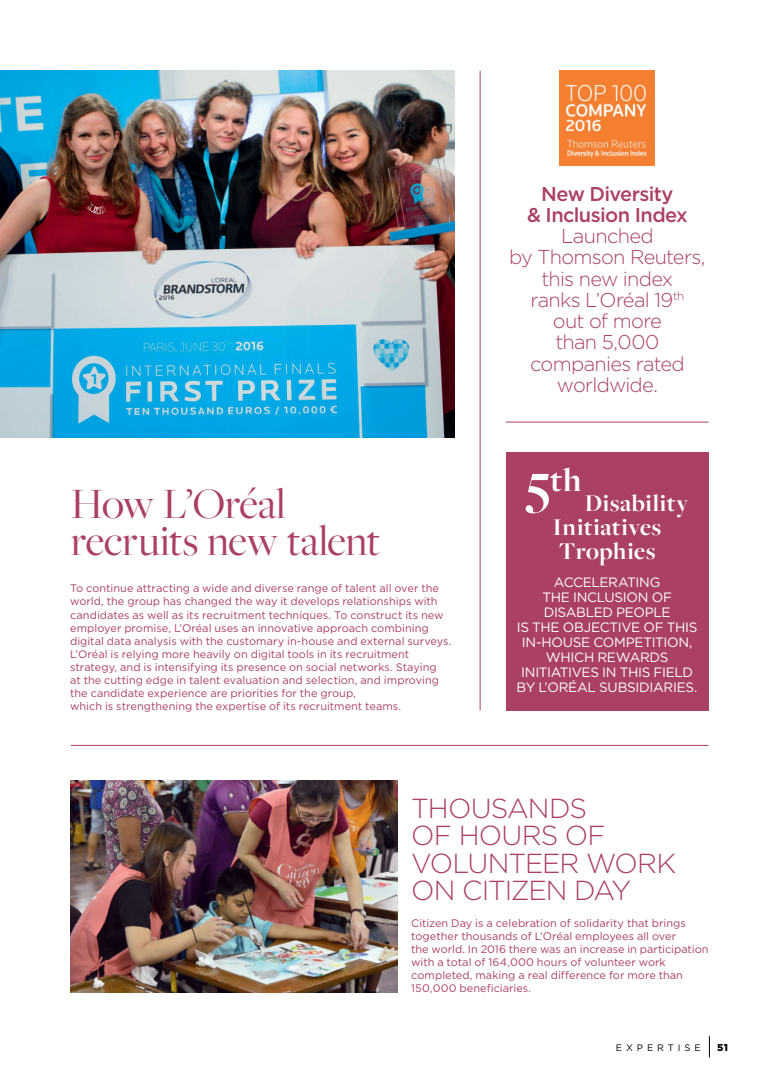
<style>
.page{position:relative;width:780px;height:1081px;background:#fff}
.page>*{position:absolute;margin:0;border:0;box-sizing:border-box;transform-origin:0 0}
.t1{font:45px/37.5px "Freight Big Pro";letter-spacing:-.01em;color:#aa4162}
.t2{font:700 34.88px "Freight Big Pro";color:#fff}
.t3{font:300 27.5px/27.5px "Gotham";letter-spacing:-.04em;color:#aa4162}
.t4{font:700 25px/23.8px "Freight Big Pro";letter-spacing:.03em;color:#fff}
.t5{font:300 20px/21.2px "Gotham";letter-spacing:-.035em;color:#aa4162;text-align:center}
.t6{font:500 20px/21.2px "Gotham";letter-spacing:-.03em;color:#aa4162;text-align:center}
.t7{font:13.5px/15px "Gotham";letter-spacing:-.025em;color:#fff;text-align:center}
.t8{font:11px/13.1px "Gotham";color:#aa4162}
.t9{font:900 10px "Gotham";color:#000}
.t10{font:9.38px "Gotham";letter-spacing:.42em;color:#000}
.s1{font-size:59.75px}
</style>
<div class="page">
<hr style="left:71px;top:745px;width:637px;height:1px;background:#aa4162">
<hr style="left:506px;top:422px;width:202px;height:1px;background:#aa4162">
<hr style="left:480px;top:71px;width:1px;height:639px;background:#aa4162">
<div style="left:506px;top:452px;width:202px;height:258px;background:#aa4162"></div>
<img style="left:71px;top:780px;width:326px;height:212px">
<img style="left:0;top:71px;width:454px;height:366px">
<img style="left:559px;top:71px;width:95px;height:95px">
<svg style="left:709px;top:1036px;width:1px;height:21px"></svg>
<h4 class="t1" style="left:71px;top:490px;width:311px">How L’Oréal recruits new talent</h4>
<p class="t8" style="left:70px;top:582px;width:383px">To continue attracting a wide and diverse range of talent all over the world, the group has changed the way it develops relationships with candidates as well as its recruitment techniques. To construct its new employer promise, L’Oréal uses an innovative approach combining digital data analysis with the customary in-house and external surveys.<br>L’Oréal is relying more heavily on digital tools in its recruitment strategy, and is intensifying its presence on social networks. Staying<br>at the cutting edge in talent evaluation and selection, and improving the candidate experience are priorities for the group,<br>which is strengthening the expertise of its recruitment teams.</p>
<p class="t6" style="left:527px;top:185px;width:162px">New Diversity<br>&amp; Inclusion Index</p>
<p class="t5" style="left:509px;top:227px;width:198px">Launched<br>by Thomson Reuters, this new index<br>ranks L’Oréal 19<sup>th<br></sup>out of more<br>than 5,000 companies rated worldwide.</p>
<p class="t2" style="left:525px;top:468px;width:57px"><span class="s1">5</span>th</p>
<p class="t4" style="left:553px;top:494px;width:137px;text-indent:30px">-Disability<br>Initiatives<br>Trophies</p>
<p class="t7" style="left:516px;top:575px;width:182px">ACCELERATING<br>THE INCLUSION OF<br>DISABLED PEOPLE<br>IS THE OBJECTIVE OF THIS<br>IN-HOUSE COMPETITION,<br>WHICH REWARDS<br>INITIATIVES IN THIS FIELD<br>BY L’ORÉAL SUBSIDIARIES.</p>
<h5 class="t3" style="left:411px;top:796px;width:266px">THOUSANDS<br>OF HOURS OF<br>VOLUNTEER WORK<br>ON CITIZEN DAY</h5>
<p class="t8" style="left:411px;top:917px;width:299px">Citizen Day is a celebration of solidarity that brings together thousands of L’Oréal employees all over<br>the world. In 2016 there was an increase in participation with a total of 164,000 hours of volunteer work completed, making a real difference for more than 150,000 beneficiaries.</p>
<p class="t10" style="left:615px;top:1043px;width:87px">EXPERTISE</p>
<p class="t9" style="left:717px;top:1043px;width:12px">51</p>
</div>
